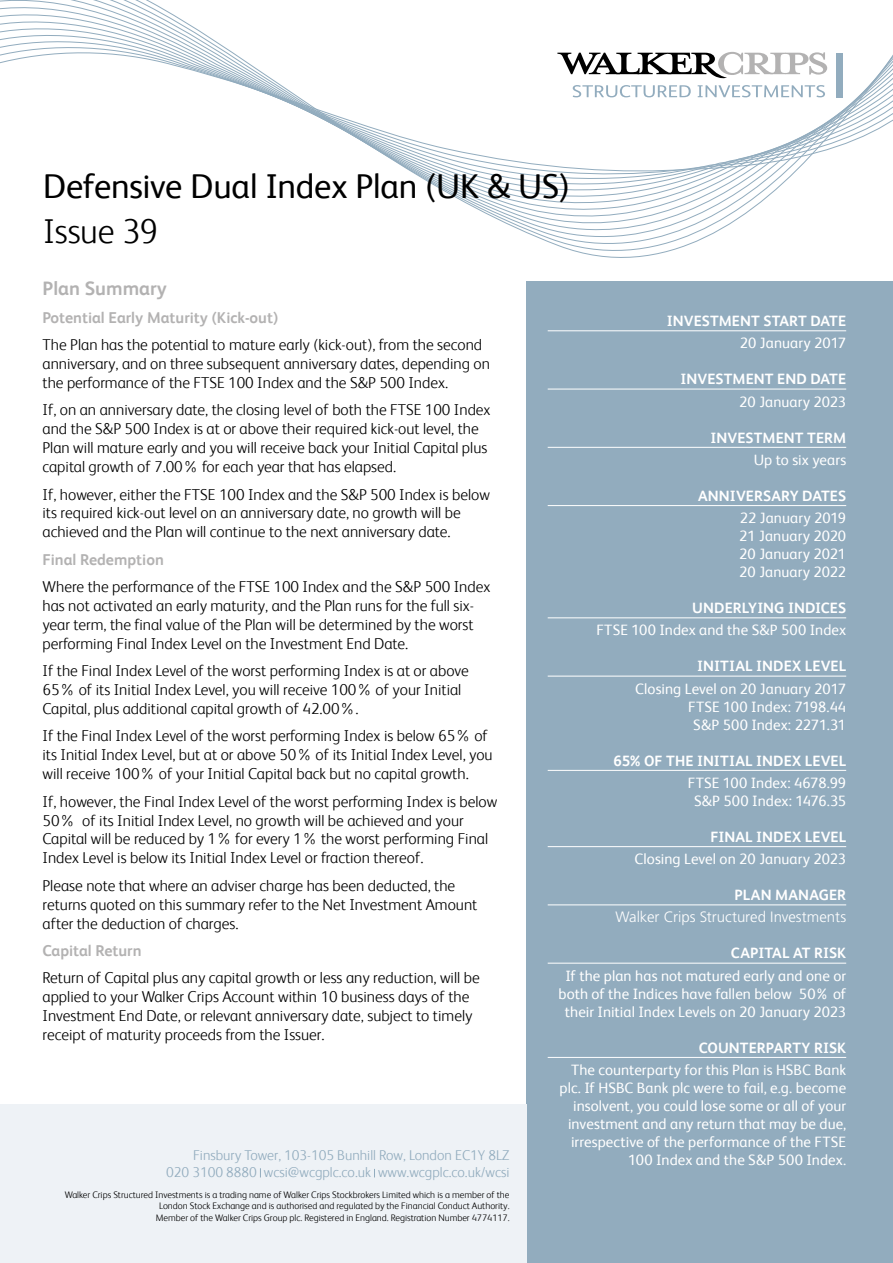
<style>
.page{position:relative;width:893px;height:1263px;background:#fff}
.page>*{position:absolute;margin:0;border:0;box-sizing:border-box;transform-origin:0 0}
.t1{font:34.5px "FS Albert";letter-spacing:-.005em;color:#000}
.t2{font:300 34.5px "FS Albert";letter-spacing:-.01em;color:#000}
.t3{font:700 19.5px "FS Albert";color:#b3b2b2}
.t4{font:300 15.75px/18.9px "FS Albert";color:#000}
.t5{font:700 15.75px "FS Albert";color:#b3b2b2}
.t6{font:15px/18px "FS Albert";letter-spacing:.005em;color:#fff;text-align:right}
.t7{font:700 15px "FS Albert";letter-spacing:.005em;color:#fff}
.t8{font:300 15px "Frutiger";color:#fff}
.t9{font:300 14.25px/17.1px "FS Albert";color:#92acbe;text-align:right}
.t10{font:300 9.45px/11.4px "FS Albert";color:#000;text-align:right}
</style>
<div class="page">
<svg style="left:0;top:0;width:893px;height:258px"></svg>
<svg style="left:557px;top:52px;width:270px;height:27px"></svg>
<svg style="left:573px;top:85px;width:118px;height:12px"></svg>
<svg style="left:698px;top:85px;width:127px;height:12px"></svg>
<div style="left:837px;top:53px;width:6px;height:44px;background:#92acbe"></div>
<div style="left:526px;top:281px;width:367px;height:982px;background:#92acbe"></div>
<hr style="left:548px;top:330px;width:298px;height:1px;background:#fff">
<hr style="left:548px;top:389px;width:298px;height:1px;background:#fff">
<hr style="left:548px;top:447px;width:298px;height:1px;background:#fff">
<hr style="left:548px;top:505px;width:298px;height:1px;background:#fff">
<hr style="left:548px;top:617px;width:298px;height:1px;background:#fff">
<hr style="left:548px;top:676px;width:298px;height:1px;background:#fff">
<hr style="left:548px;top:770px;width:298px;height:1px;background:#fff">
<hr style="left:548px;top:846px;width:298px;height:1px;background:#fff">
<hr style="left:548px;top:904px;width:298px;height:1px;background:#fff">
<hr style="left:548px;top:963px;width:298px;height:1px;background:#fff">
<hr style="left:548px;top:1057px;width:298px;height:1px;background:#fff">
<div style="left:0;top:1105px;width:526px;height:158px;background:#eef2f6"></div>
<h1 class="t1" style="left:43px;top:167px;width:528px">Defensive Dual Index Plan (UK &amp; US)</h1>
<h1 class="t2" style="left:43px;top:212px;width:117px">Issue 39</h1>
<p class="t3" style="left:43px;top:277px;width:126px">Plan Summary</p>
<p class="t5" style="left:43px;top:308px;width:237px">Potential Early Maturity (Kick-out)</p>
<p class="t4" style="left:43px;top:335px;width:449px">The Plan has the potential to mature early (kick-out), from the second anniversary, and on three subsequent anniversary dates, depending on the performance of the FTSE 100 Index and the S&amp;P 500 Index.</p>
<p class="t4" style="left:43px;top:400px;width:449px">If, on an anniversary date, the closing level of both the FTSE 100 Index and the S&amp;P 500 Index is at or above their required kick-out level, the Plan will mature early and you will receive back your Initial Capital plus capital growth of 7.00% for each year that has elapsed.</p>
<p class="t4" style="left:43px;top:485px;width:449px">If, however, either the FTSE 100 Index and the S&amp;P 500 Index is below its required kick-out level on an anniversary date, no growth will be achieved and the Plan will continue to the next anniversary date.</p>
<p class="t5" style="left:43px;top:550px;width:123px">Final Redemption</p>
<p class="t4" style="left:43px;top:577px;width:449px">Where the performance of the FTSE 100 Index and the S&amp;P 500 Index has not activated an early maturity, and the Plan runs for the full six&shy;year term, the final value of the Plan will be determined by the worst performing Final Index Level on the Investment End Date.</p>
<p class="t4" style="left:43px;top:661px;width:428px">If the Final Index Level of the worst performing Index is at or above<br>65% of its Initial Index Level, you will receive 100% of your Initial<br>Capital, plus additional capital growth of 42.00%.</p>
<p class="t4" style="left:43px;top:726px;width:452px">If the Final Index Level of the worst performing Index is below 65% of its Initial Index Level, but at or above 50% of its Initial Index Level, you will receive 100% of your Initial Capital back but no capital growth.</p>
<p class="t4" style="left:43px;top:792px;width:456px">If, however, the Final Index Level of the worst performing Index is below 50% of its Initial Index Level, no growth will be achieved and your Capital will be reduced by 1% for every 1% the worst performing Final Index Level is below its Initial Index Level or fraction thereof.</p>
<p class="t4" style="left:43px;top:876px;width:436px">Please note that where an adviser charge has been deducted, the returns quoted on this summary refer to the Net Investment Amount after the deduction of charges.</p>
<p class="t5" style="left:43px;top:941px;width:100px">Capital Return</p>
<p class="t4" style="left:43px;top:968px;width:439px">Return of Capital plus any capital growth or less any reduction, will be applied to your Walker Crips Account within 10 business days of the Investment End Date, or relevant anniversary date, subject to timely receipt of maturity proceeds from the Issuer.</p>
<p class="t9" style="left:166px;top:1147px;width:345px">Finsbury Tower, 103-105 Bunhill Row, London EC1Y 8LZ<br>020 3100 8880 wcsi@wcgplc.co.uk www.wcgplc.co.uk/wcsi</p>
<p class="t10" style="left:65px;top:1189px;width:446px">Walker Crips Structured Investments is a trading name of Walker Crips Stockbrokers Limited which is a member of the<br>London Stock Exchange and is authorised and regulated by the Financial Conduct Authority.<br>Member of the Walker Crips Group plc. Registered in England. Registration Number 4774117.</p>
<p class="t7" style="left:667px;top:312px;width:181px">INVESTMENT START DATE</p>
<p class="t6" style="left:740px;top:334px;width:108px">20 January 2017</p>
<p class="t7" style="left:681px;top:371px;width:167px">INVESTMENT END DATE</p>
<p class="t6" style="left:739px;top:392px;width:108px">20 January 2023</p>
<p class="t7" style="left:711px;top:429px;width:137px">INVESTMENT TERM</p>
<p class="t6" style="left:754px;top:451px;width:94px">Up to six years</p>
<p class="t7" style="left:698px;top:487px;width:150px">ANNIVERSARY DATES</p>
<p class="t6" style="left:739px;top:509px;width:108px;text-align:justify">22 January 2019<br>21 January 2020<br>20 January 2021<br>20 January 2022</p>
<p class="t7" style="left:692px;top:599px;width:155px">UNDERLYING INDICES</p>
<p class="t6" style="left:596px;top:621px;width:251px">FTSE 100 Index and the S&amp;P 500 Index</p>
<p class="t7" style="left:697px;top:658px;width:150px">INITIAL INDEX LEVEL</p>
<p class="t6" style="left:635px;top:679px;width:212px">Closing Level on 20 January 2017<br>FTSE 100 Index: 7198.44<br>S&amp;P 500 Index: 2271.31</p>
<p class="t7" style="left:614px;top:752px;width:234px">65% OF THE INITIAL INDEX LEVEL</p>
<p class="t6" style="left:688px;top:774px;width:160px;text-align:center">FTSE 100 Index: 4678.99<br>S&amp;P 500 Index: 1476.35</p>
<p class="t7" style="left:710px;top:828px;width:137px">FINAL INDEX LEVEL</p>
<p class="t6" style="left:635px;top:850px;width:213px">Closing Level on 20 January 2023</p>
<p class="t7" style="left:734px;top:886px;width:113px">PLAN MANAGER</p>
<p class="t8" style="left:615px;top:909px;width:232px">Walker Crips Structured Investments</p>
<p class="t7" style="left:731px;top:945px;width:117px">CAPITAL AT RISK</p>
<p class="t6" style="left:558px;top:966px;width:289px;text-align:center">If the plan has not matured early and one or both of the Indices have fallen below 50% of their Initial Index Levels on 20 January 2023</p>
<p class="t7" style="left:699px;top:1039px;width:149px">COUNTERPARTY RISK</p>
<p class="t6" style="left:559px;top:1061px;width:288px">The counterparty for this Plan is HSBC Bank plc. If HSBC Bank plc were to fail, e.g. become insolvent, you could lose some or all of your investment and any return that may be due, irrespective of the performance of the FTSE 100 Index and the S&amp;P 500 Index.</p>
</div>
